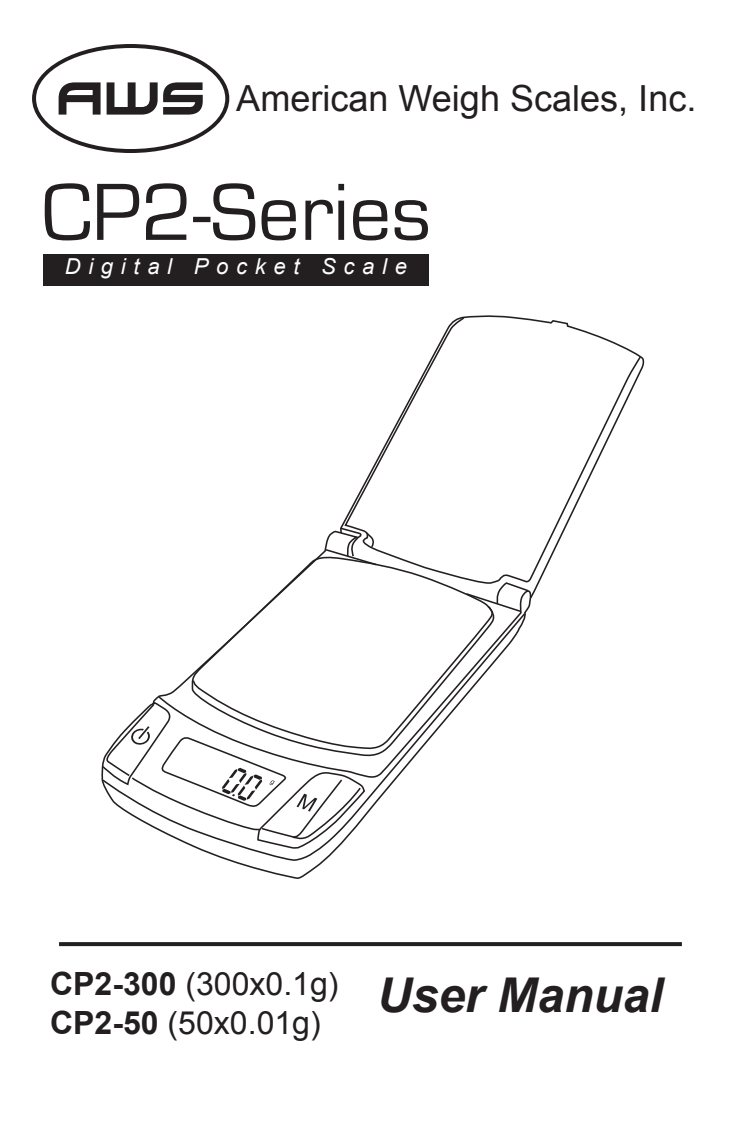
<style>
.page{position:relative;width:738px;height:1134px;background:#fff}
.page>*{position:absolute;margin:0;border:0;box-sizing:border-box;transform-origin:0 0}
.t1{font:84px "Eurostile";color:#231f20}
.t2{font:italic 700 48px "Arial";color:#231f20}
.t3{font:36px "Arial";color:#231f20}
.t4{font:32px "Arial";color:#231f20}
.t5{font:italic 22px "Arial";letter-spacing:.35em;color:#fff}
.s1{font-weight:700}
</style>
<div class="page">
<svg style="left:32px;top:44px;width:197px;height:109px"></svg>
<svg style="left:59px;top:942px;width:622px;height:4px;background:#292526"></svg>
<div style="left:43px;top:254px;width:385px;height:31px;background:#231f20"></div>
<svg style="left:153px;top:697px;width:243px;height:164px"></svg>
<svg style="left:157px;top:591px;width:376px;height:188px"></svg>
<svg style="left:191px;top:555px;width:303px;height:202px"></svg>
<svg style="left:192px;top:604px;width:303px;height:146px"></svg>
<svg style="left:464px;top:586px;width:66px;height:27px"></svg>
<svg style="left:343px;top:316px;width:299px;height:270px"></svg>
<svg style="left:324px;top:527px;width:54px;height:39px"></svg>
<svg style="left:101px;top:702px;width:264px;height:147px"></svg>
<p class="t3" style="left:236px;top:74px;width:461px">American Weigh Scales, Inc.</p>
<p class="t1" style="left:42px;top:167px;width:391px">CP2-Series</p>
<p class="t5" style="left:65px;top:252px;width:343px">Digital Pocket Scale</p>
<p class="t4" style="left:50px;top:963px;width:290px"><span class="s1">CP2-300</span> (300x0.1g)</p>
<p class="t4" style="left:50px;top:1002px;width:272px"><span class="s1">CP2-50</span> (50x0.01g)</p>
<p class="t2" style="left:377px;top:964px;width:287px">User Manual</p>
</div>
